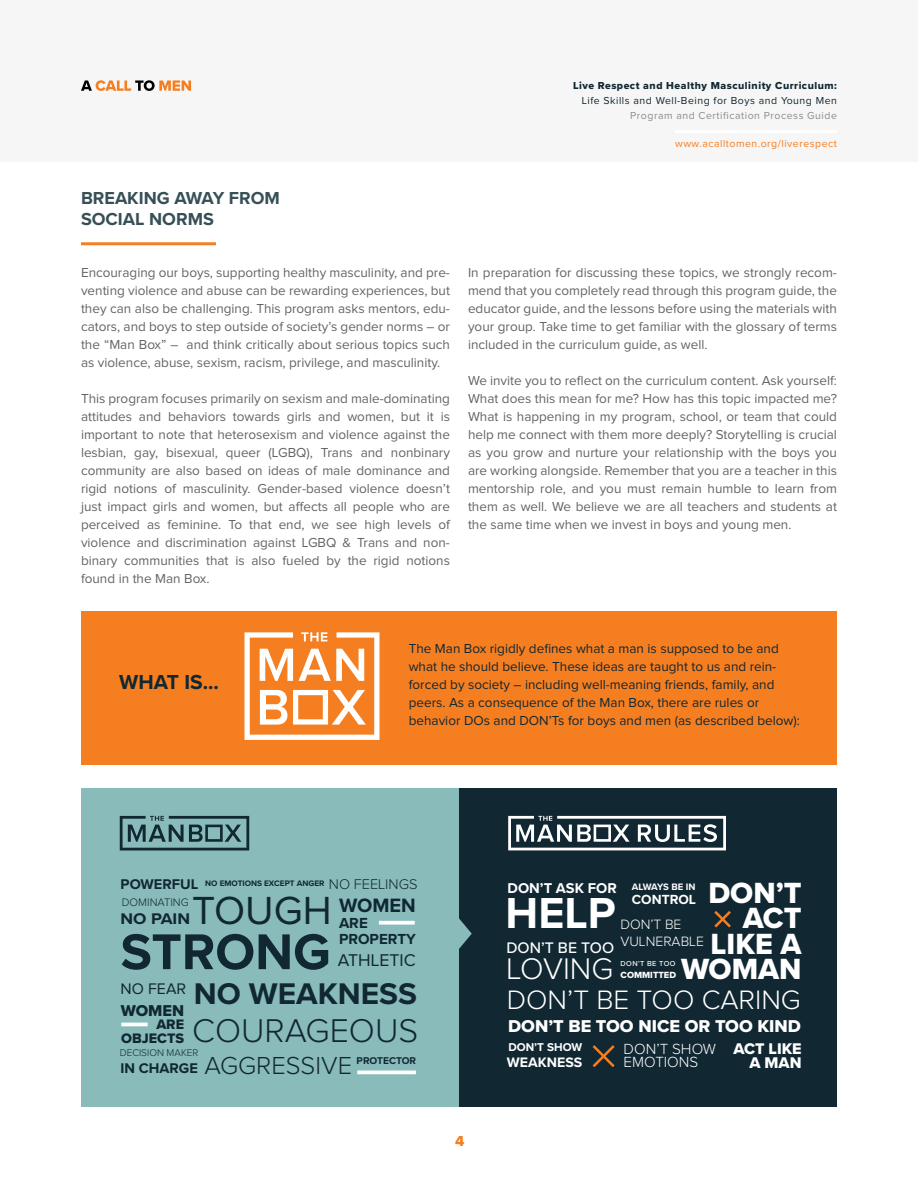
<style>
.page{position:relative;width:918px;height:1188px;background:#fff}
.page>*{position:absolute;margin:0;border:0;box-sizing:border-box;transform-origin:0 0}
.t1{font:700 52.05px "Proxima Nova";color:#112732}
.t2{font:700 45px "Proxima Nova";color:#fff}
.t3{font:40.65px "Proxima Nova";color:#112732}
.t4{font:300 34.05px "Proxima Nova";color:#112732}
.t5{font:700 31.05px "Proxima Nova";color:#112732}
.t6{font:300 30.9px "Proxima Nova";color:#fff}
.t7{font:30.3px/25.3px "Proxima Nova Extrabld";color:#fff;text-align:right}
.t8{font:300 27.6px "Proxima Nova";color:#fff}
.t9{font:300 25.5px "Proxima Nova";color:#112732}
.t10{font:700 21px "Proxima Nova";color:#112732}
.t11{font:700 20.1px "Proxima Nova";color:#112732}
.t12{font:700 18px/21px "Proxima Nova";color:#374f57}
.t13{font:17.85px "Proxima Nova Extrabld";color:#fff}
.t14{font:17.7px "Proxima Nova";color:#112732}
.t15{font:16.35px "Proxima Nova Extrabld";color:#112732}
.t16{font:16.05px/13.5px "Proxima Nova Extrabld";color:#fff;text-align:right}
.t17{font:700 16.05px "Proxima Nova";color:#112732;scale:1.09 1}
.t18{font:500 15.9px "Proxima Nova";color:#fff}
.t19{font:15.9px "Proxima Nova";color:#112732}
.t20{font:300 15.3px/12.9px "Proxima Nova";color:#fff}
.t21{font:700 15.15px/16.4px "Proxima Nova";color:#112732}
.t22{font:15px "Proxima Nova Extrabld";color:#f57e20}
.t23{font:700 14.7px "Proxima Nova";color:#fff}
.t24{font:300 14.55px "Proxima Nova";color:#112732}
.t25{font:700 14.55px "Proxima Nova";color:#112732}
.t26{font:14.25px/13.5px "Proxima Nova Extrabld";color:#112732;text-align:right}
.t27{font:700 14.25px "Proxima Nova";color:#fff}
.t28{font:300 13.95px/17.7px "Proxima Nova";color:#fff}
.t29{font:700 13.65px "Proxima Nova";color:#fff}
.t30{font:13.5px/18px "Proxima Nova";color:#636466;text-align:justify}
.t31{font:13.5px/18px "Proxima Nova";color:#112732}
.t32{font:700 11.7px "Proxima Nova";color:#fff}
.t33{font:300 11.25px "Proxima Nova";color:#112732}
.t34{font:10.5px "Proxima Nova Extrabld";letter-spacing:.05em;color:#112732}
.t35{font:10.5px "Proxima Nova";letter-spacing:.05em;color:#112732}
.t36{font:10.5px "Proxima Nova";letter-spacing:.05em;color:#8a8c8e}
.t37{font:10.5px "Proxima Nova";letter-spacing:.05em;color:#f57e20}
.t38{font:700 10.2px "Proxima Nova";color:#112732}
.t39{font:300 10.05px "Proxima Nova";color:#112732}
.t40{font:700 9.75px "Proxima Nova";letter-spacing:-.02em;color:#fff}
.t41{font:9.3px "Proxima Nova Extrabld";color:#fff}
.t42{font:700 8.25px "Proxima Nova";color:#112732}
.t43{font:500 7.5px "Proxima Nova";letter-spacing:.05em;color:#fff}
.s1{font-size:14.55px}
</style>
<div class="page">
<div style="left:0;top:0;width:918px;height:162px;background:#f6f6f6"></div>
<svg style="left:81px;top:80px;width:110px;height:11px"></svg>
<hr style="left:675px;top:130px;width:162px;height:3px;background:#fff">
<div style="left:81px;top:611px;width:756px;height:154px;background:#f57e20"></div>
<svg style="left:244px;top:632px;width:136px;height:108px"></svg>
<hr style="left:81px;top:242px;width:135px;height:3px;background:#f57e20">
<div style="left:81px;top:788px;width:379px;height:319px;background:#89bbbb"></div>
<div style="left:460px;top:788px;width:377px;height:319px;background:#112732"></div>
<svg style="left:459px;top:918px;width:13px;height:31px"></svg>
<svg style="left:508px;top:816px;width:218px;height:34px"></svg>
<svg style="left:120px;top:816px;width:129px;height:34px"></svg>
<svg style="left:379px;top:921px;width:36px;height:4px"></svg>
<hr style="left:357px;top:1071px;width:59px;height:3px;background:#fff">
<hr style="left:121px;top:1023px;width:27px;height:3px;background:#fff">
<svg style="left:714px;top:911px;width:17px;height:17px"></svg>
<svg style="left:592px;top:1045px;width:23px;height:23px"></svg>
<p class="t34" style="left:573px;top:77px;width:265px">Live Respect and Healthy Masculinity Curriculum:</p>
<p class="t35" style="left:582px;top:95px;width:257px">Life Skills and Well-Being for Boys and Young Men</p>
<p class="t36" style="left:630px;top:110px;width:208px">Program and Certification Process Guide</p>
<h3 class="t12" style="left:81px;top:187px;width:200px">BREAKING AWAY FROM<br>SOCIAL NORMS</h3>
<p class="t30" style="left:81px;top:264px;width:371px">Encouraging our boys, supporting healthy masculinity, and pre&shy;venting violence and abuse can be rewarding experiences, but they can also be challenging. This program asks mentors, edu&shy;cators, and boys to step outside of society’s gender norms – or the “Man Box” – and think critically about serious topics such as violence, abuse, sexism, racism, privilege, and masculinity.</p>
<p class="t30" style="left:81px;top:390px;width:371px">This program focuses primarily on sexism and male-dominating attitudes and behaviors towards girls and women, but it is important to note that heterosexism and violence against the lesbian, gay, bisexual, queer (LGBQ), Trans and nonbinary community are also based on ideas of male dominance and rigid notions of masculinity. Gender-based violence doesn’t just impact girls and women, but affects all people who are perceived as feminine. To that end, we see high levels of violence and discrimination against LGBQ &amp; Trans and non&shy;binary communities that is also fueled by the rigid notions found in the Man Box.</p>
<p class="t37" style="left:675px;top:139px;width:163px">www.acalltomen.org/liverespect</p>
<p class="t30" style="left:468px;top:264px;width:371px">In preparation for discussing these topics, we strongly recom&shy;mend that you completely read through this program guide, the educator guide, and the lessons before using the materials with your group. Take time to get familiar with the glossary of terms included in the curriculum guide, as well.</p>
<p class="t30" style="left:468px;top:372px;width:371px">We invite you to reflect on the curriculum content. Ask yourself:<br>What does this mean for me? How has this topic impacted me?<br>What is happening in my program, school, or team that could help me connect with them more deeply? Storytelling is crucial as you grow and nurture your relationship with the boys you are working alongside. Remember that you are a teacher in this mentorship role, and you must remain humble to learn from them as well. We believe we are all teachers and students at the same time when we invest in boys and young men.</p>
<h3 class="t10" style="left:119px;top:666px;width:101px">WHAT IS...</h3>
<p class="t31" style="left:409px;top:640px;width:393px">The Man Box rigidly defines what a man is supposed to be and what he should believe. These ideas are taught to us and rein&shy;forced by society – including well-meaning friends, family, and peers. As a consequence of the Man Box, there are rules or behavior DOs and DON’Ts for boys and men (as described below):</p>
<p class="t42" style="left:121px;top:877px;width:205px"><span class="s1">POWERFUL</span> NO EMOTIONS EXCEPT ANGER</p>
<h3 class="t3" style="left:192px;top:892px;width:141px">TOUGH</h3>
<p class="t24" style="left:329px;top:878px;width:90px">NO FEELINGS</p>
<h3 class="t11" style="left:339px;top:890px;width:78px">WOMEN</h3>
<p class="t21" style="left:339px;top:915px;width:78px">ARE<br>PROPERTY</p>
<p class="t33" style="left:122px;top:897px;width:68px">DOMINATING</p>
<p class="t17" style="left:121px;top:907px;width:65px">NO PAIN</p>
<h1 class="t1" style="left:121px;top:913px;width:212px">STRONG</h1>
<h3 class="t5" style="left:194px;top:971px;width:225px">NO WEAKNESS</h3>
<h3 class="t14" style="left:338px;top:952px;width:79px">ATHLETIC</h3>
<p class="t19" style="left:121px;top:981px;width:67px">NO FEAR</p>
<p class="t15" style="left:121px;top:998px;width:65px">WOMEN</p>
<p class="t26" style="left:121px;top:1018px;width:64px">ARE<br>OBJECTS</p>
<h3 class="t4" style="left:192px;top:1015px;width:228px">COURAGEOUS</h3>
<h3 class="t9" style="left:204px;top:1053px;width:149px">AGGRESSIVE</h3>
<p class="t39" style="left:120px;top:1048px;width:80px">DECISION MAKER</p>
<p class="t38" style="left:357px;top:1053px;width:61px">PROTECTOR</p>
<p class="t25" style="left:121px;top:1057px;width:79px">IN CHARGE</p>
<p class="t22" style="left:455px;top:1130px;width:11px">4</p>
<h3 class="t7" style="left:681px;top:880px;width:122px">DON’T<br>ACT<br>LIKE A<br>WOMAN</h3>
<p class="t23" style="left:507px;top:877px;width:111px">DON’T ASK FOR</p>
<h2 class="t2" style="left:506px;top:880px;width:112px">HELP</h2>
<p class="t40" style="left:632px;top:880px;width:65px">ALWAYS BE IN</p>
<p class="t29" style="left:632px;top:890px;width:66px">CONTROL</p>
<p class="t28" style="left:620px;top:916px;width:85px">DON’T BE<br>VULNERABLE</p>
<p class="t18" style="left:506px;top:935px;width:109px">DON’T BE TOO</p>
<h3 class="t6" style="left:506px;top:955px;width:108px">LOVING</h3>
<p class="t43" style="left:621px;top:958px;width:56px">DON’T BE TOO</p>
<p class="t41" style="left:621px;top:968px;width:57px">COMMITTED</p>
<h3 class="t8" style="left:507px;top:988px;width:295px">DON’T BE TOO CARING</h3>
<h3 class="t13" style="left:508px;top:1013px;width:294px">DON’T BE TOO NICE OR TOO KIND</h3>
<p class="t20" style="left:624px;top:1043px;width:94px">DON’T SHOW<br>EMOTIONS</p>
<p class="t32" style="left:508px;top:1039px;width:75px">DON’T SHOW</p>
<p class="t27" style="left:507px;top:1051px;width:77px">WEAKNESS</p>
<p class="t16" style="left:733px;top:1042px;width:70px">ACT LIKE<br>A MAN</p>
</div>
